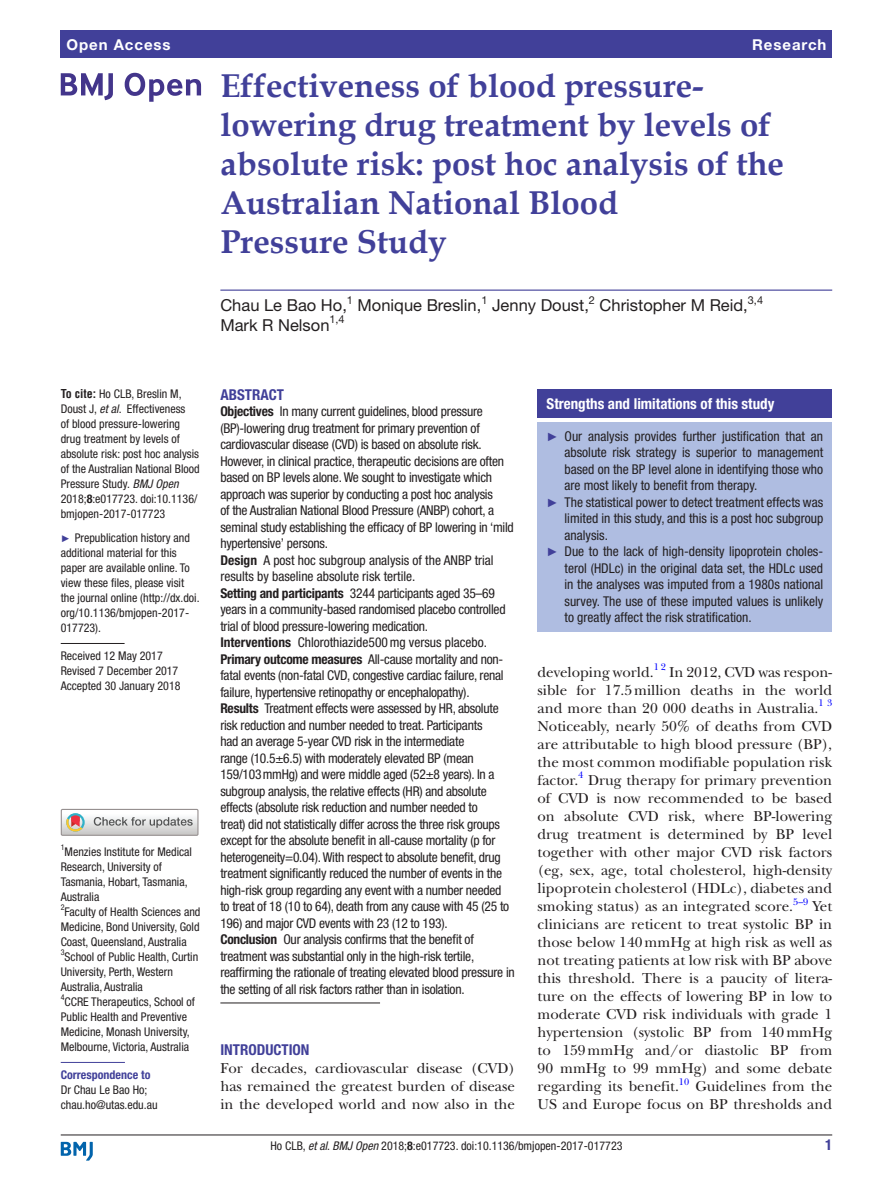
<style>
.page{position:relative;width:893px;height:1191px;background:#fff}
.page>*{position:absolute;margin:0;border:0;box-sizing:border-box;transform-origin:0 0}
.t1{font:700 33px/39px "Book Antiqua";color:#414099}
.t2{font:16.5px "Helvetica Neue LT Std";color:#231f20}
.t3{font:15px/18px "New Baskerville";color:#231f20;text-align:justify}
.t4{font:700 condensed 15px "Helvetica Neue LT Std";color:#fff}
.t5{font:700 condensed 15px "Helvetica Neue LT Std";color:#414099}
.t6{font:700 15px "Helvetica Neue LT Std";letter-spacing:.065em;color:#fff}
.t7{font:condensed 13.5px/16.5px "Helvetica Neue LT Std";letter-spacing:-.02em;color:#231f20}
.t8{font:condensed 13.5px "Helvetica Neue LT Std";color:#231f20}
.t9{font:condensed 12px/15px "Helvetica Neue LT Std";color:#231f20}
.t10{font:700 condensed 12px "Helvetica Neue LT Std";color:#414099}
.t11{font:10.95px "Helvetica Neue LT Std";color:#231f20}
.t12{font:9.9px "New Baskerville";color:#00f}
.t13{font:condensed 7.95px "Helvetica Neue LT Std";color:#231f20}
.s1{font-family:"Helvetica LT Std";font-weight:700}
.s2{font-style:italic}
.s3{font-weight:700}
.s4{font-family:"Arial";font-stretch:normal;font-size:9.75px;color:#414099}
.s5{font-family:"Arial";font-stretch:normal;font-size:12px;color:#414099}
</style>
<div class="page">
<hr style="left:61px;top:1134px;width:771px;height:1px;background:#231f20">
<svg style="left:61px;top:1141px;width:32px;height:19px"></svg>
<div style="left:61px;top:31px;width:771px;height:27px;background:#414099"></div>
<hr style="left:220px;top:289px;width:612px;height:2px;background:#414099">
<hr style="left:61px;top:643px;width:64px;height:1px;background:#231f20">
<hr style="left:61px;top:1062px;width:64px;height:1px;background:#414099">
<svg style="left:61px;top:73px;width:52px;height:27px"></svg>
<svg style="left:125px;top:73px;width:76px;height:29px"></svg>
<div style="left:61px;top:809px;width:138px;height:27px;border:1px solid #969090"></div>
<svg style="left:61px;top:809px;width:137px;height:26px"></svg>
<hr style="left:220px;top:1002px;width:160px;height:1px;background:#231f20">
<div style="left:538px;top:389px;width:294px;height:29px;background:#414099"></div>
<div style="left:538px;top:422px;width:294px;height:209px;background:#afbde1"></div>
<p class="t6" style="left:66px;top:35px;width:106px">Open Access</p>
<p class="t6" style="left:752px;top:35px;width:76px">Research</p>
<h1 class="t1" style="left:220px;top:66px;width:565px">Effectiveness of blood pressure&shy;lowering drug treatment by levels of absolute risk: post hoc analysis of the<br>Australian National Blood<br>Pressure Study</h1>
<p class="t2" style="left:220px;top:296px;width:128px">Chau Le Bao Ho,</p>
<p class="t11" style="left:347px;top:293px;width:8px">1</p>
<p class="t2" style="left:358px;top:296px;width:125px">Monique Breslin,</p>
<p class="t11" style="left:481px;top:293px;width:8px">1</p>
<p class="t2" style="left:492px;top:296px;width:98px">Jenny Doust,</p>
<p class="t11" style="left:589px;top:293px;width:8px">2</p>
<p class="t2" style="left:600px;top:296px;width:150px">Christopher M Reid,</p>
<p class="t11" style="left:748px;top:293px;width:17px">3,4</p>
<p class="t2" style="left:220px;top:315px;width:111px">Mark R Nelson</p>
<p class="t11" style="left:329px;top:313px;width:17px">1,4</p>
<p class="t9" style="left:61px;top:386px;width:140px"><span class="s1">To cite:</span> Ho CLB, Breslin M,<br>Doust J, <span class="s2">et al</span>. Effectiveness<br>of blood pressure-lowering drug treatment by levels of absolute risk: post hoc analysis of the Australian National Blood<br>Pressure Study. <span class="s2">BMJ Open<br></span>2018;<span class="s3">8</span>:e017723. doi:10.1136/ bmjopen-2017-017723</p>
<p class="t9" style="left:61px;top:530px;width:140px"><span class="s4">►</span> Prepublication history and additional material for this paper are available online. To view these files, please visit the journal online (http://dx.doi. org/10.1136/bmjopen-2017-<br>017723).</p>
<p class="t9" style="left:61px;top:648px;width:121px">Received 12 May 2017<br>Revised 7 December 2017<br>Accepted 30 January 2018</p>
<p class="t13" style="left:61px;top:843px;width:5px">1</p>
<p class="t9" style="left:61px;top:844px;width:133px;text-indent:4px">Menzies Institute for Medical<br>Research, University of<br>Tasmania, Hobart, Tasmania,<br>Australia</p>
<p class="t13" style="left:61px;top:903px;width:5px">2</p>
<p class="t9" style="left:61px;top:904px;width:141px;text-align:justify;text-indent:4px">Faculty of Health Sciences and Medicine, Bond University, Gold Coast, Queensland, Australia</p>
<p class="t13" style="left:61px;top:948px;width:5px">3</p>
<p class="t9" style="left:61px;top:949px;width:139px;text-indent:4px">School of Public Health, Curtin<br>University, Perth, Western<br>Australia, Australia<br><sup>4</sup>CCRE Therapeutics, School of<br>Public Health and Preventive<br>Medicine, Monash University,<br>Melbourne, Victoria, Australia</p>
<p class="t10" style="left:61px;top:1067px;width:91px">Correspondence to</p>
<p class="t9" style="left:61px;top:1082px;width:98px">Dr Chau Le Bao Ho; chau.ho@utas.edu.au</p>
<p class="t5" style="left:220px;top:385px;width:65px">Abstract</p>
<p class="t7" style="left:220px;top:403px;width:296px"><span class="s3">Objectives</span> In many current guidelines, blood pressure (BP)-lowering drug treatment for primary prevention of cardiovascular disease (CVD) is based on absolute risk.<br>However, in clinical practice, therapeutic decisions are often based on BP levels alone. We sought to investigate which approach was superior by conducting a post hoc analysis<br>of the Australian National Blood Pressure (ANBP) cohort, a seminal study establishing the efficacy of BP lowering in ‘mild hypertensive’ persons.<br><span class="s3">Design</span> A post hoc subgroup analysis of the ANBP trial results by baseline absolute risk tertile.<br><span class="s3">Setting and participants</span> 3244 participants aged 35–69 years in a community-based randomised placebo controlled trial of blood pressure-lowering medication.<br><span class="s3">Interventions</span> Chlorothiazide500mg versus placebo.<br><span class="s3">Primary outcome measures</span> All-cause mortality and non&shy;fatal events (non-fatal CVD, congestive cardiac failure, renal failure, hypertensive retinopathy or encephalopathy).<br><span class="s3">Results</span> Treatment effects were assessed by HR, absolute risk reduction and number needed to treat. Participants<br>had an average 5-year CVD risk in the intermediate<br>range (10.5±6.5) with moderately elevated BP (mean 159/103mmHg) and were middle aged (52±8 years). In a subgroup analysis, the relative effects (HR) and absolute effects (absolute risk reduction and number needed to<br>treat) did not statistically differ across the three risk groups except for the absolute benefit in all-cause mortality (p for heterogeneity=0.04). With respect to absolute benefit, drug treatment significantly reduced the number of events in the high-risk group regarding any event with a number needed<br>to treat of 18 (10 to 64), death from any cause with 45 (25 to 196) and major CVD events with 23 (12 to 193).<br><span class="s3">Conclusion</span> Our analysis confirms that the benefit of treatment was substantial only in the high-risk tertile, reaffirming the rationale of treating elevated blood pressure in the setting of all risk factors rather than in isolation.</p>
<p class="t5" style="left:220px;top:1041px;width:91px">Introduction</p>
<p class="t3" style="left:220px;top:1059px;width:296px">For decades, cardiovascular disease (CVD) has remained the greatest burden of disease in the developed world and now also in the</p>
<p class="t4" style="left:547px;top:394px;width:229px">Strengths and limitations of this study</p>
<p class="t8" style="left:547px;top:428px;width:278px"><span class="s5">►</span> Our analysis provides further justification that an</p>
<p class="t8" style="left:565px;top:444px;width:260px">absolute risk strategy is superior to management</p>
<p class="t8" style="left:565px;top:461px;width:260px">based on the BP level alone in identifying those who</p>
<p class="t8" style="left:565px;top:477px;width:194px">are most likely to benefit from therapy.</p>
<p class="t8" style="left:547px;top:494px;width:278px"><span class="s5">►</span> The statistical power to detect treatment effects was</p>
<p class="t8" style="left:565px;top:510px;width:260px">limited in this study, and this is a post hoc subgroup</p>
<p class="t8" style="left:565px;top:527px;width:45px">analysis.</p>
<p class="t8" style="left:547px;top:543px;width:278px"><span class="s5">►</span> Due to the lack of high-density lipoprotein choles-</p>
<p class="t8" style="left:565px;top:560px;width:260px">terol (HDLc) in the original data set, the HDLc used</p>
<p class="t8" style="left:565px;top:576px;width:260px">in the analyses was imputed from a 1980s national</p>
<p class="t8" style="left:565px;top:593px;width:260px">survey. The use of these imputed values is unlikely</p>
<p class="t8" style="left:565px;top:609px;width:189px">to greatly affect the risk stratification.</p>
<p class="t3" style="left:538px;top:663px;width:296px">developing world.<sup>1</sup> <sup>2</sup> In 2012, CVD was respon&shy;sible for 17.5million deaths in the world and more than 20 000 deaths in Australia.</p>
<p class="t12" style="left:819px;top:697px;width:15px">1 3</p>
<p class="t3" style="left:538px;top:717px;width:296px">Noticeably, nearly 50% of deaths from CVD are attributable to high blood pressure (BP), the most common modifiable population risk factor.</p>
<p class="t12" style="left:578px;top:769px;width:7px">4</p>
<p class="t3" style="left:538px;top:771px;width:296px;text-indent:51px">Drug therapy for primary prevention of CVD is now recommended to be based on absolute CVD risk, where BP-lowering drug treatment is determined by BP level together with other major CVD risk factors (eg, sex, age, total cholesterol, high-density lipoprotein cholesterol (HDLc), diabetes and smoking status) as an integrated score.</p>
<p class="t12" style="left:793px;top:895px;width:17px">5–9</p>
<p class="t3" style="left:538px;top:897px;width:296px;text-indent:275px">Yet clinicians are reticent to treat systolic BP in those below 140mmHg at high risk as well as not treating patients at low risk with BP above this threshold. There is a paucity of litera&shy;ture on the effects of lowering BP in low to moderate CVD risk individuals with grade 1 hypertension (systolic BP from 140mmHg to 159mmHg and/or diastolic BP from 90 mmHg to 99 mmHg) and some debate regarding its benefit.<sup>10</sup> Guidelines from the US and Europe focus on BP thresholds and</p>
<p class="t9" style="left:270px;top:1137px;width:354px">Ho CLB, <span class="s2">et al</span>. <span class="s2">BMJ Open</span> 2018;<span class="s3">8</span>:e017723. doi:10.1136/bmjopen-2017-017723</p>
<p class="t5" style="left:825px;top:1135px;width:9px">1</p>
</div>
